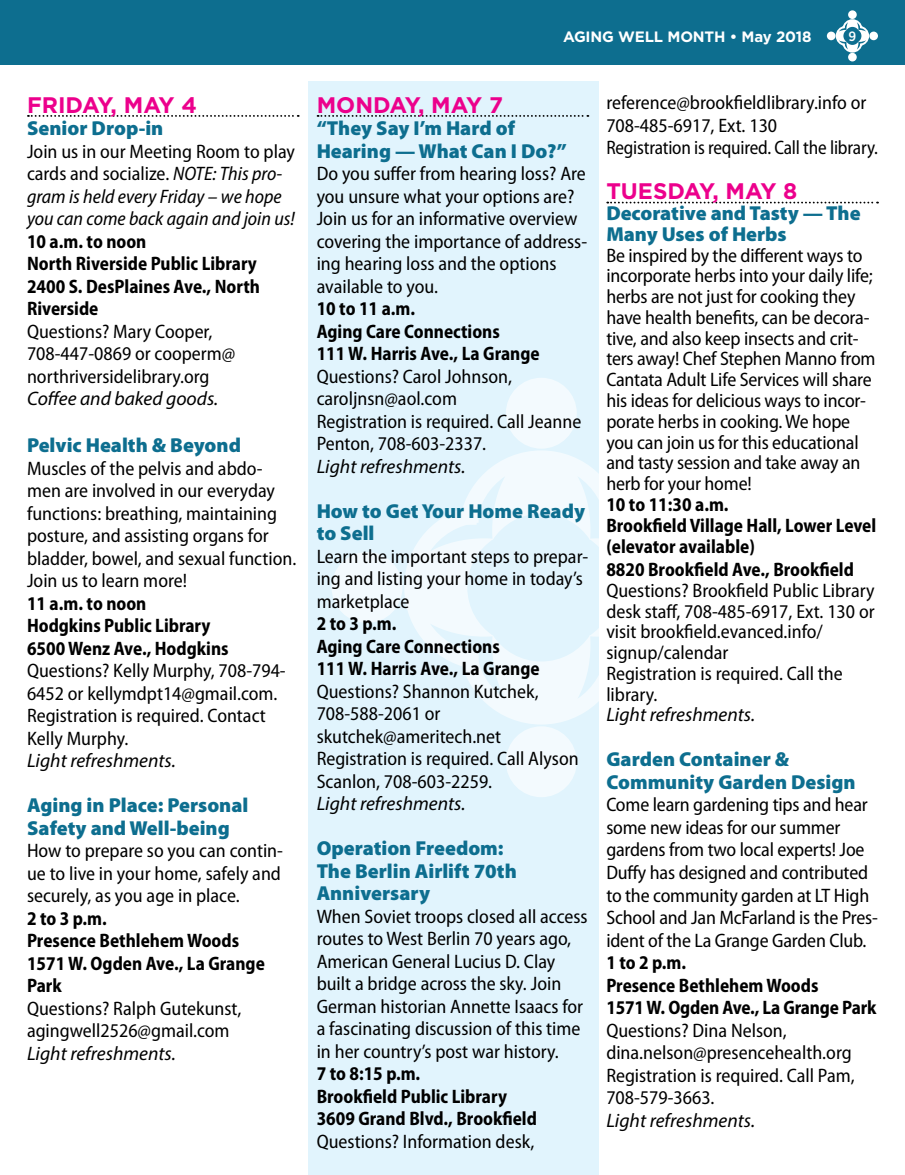
<style>
.page{position:relative;width:905px;height:1175px;background:#fff}
.page>*{position:absolute;margin:0;border:0;box-sizing:border-box;transform-origin:0 0}
.t1{font:700 22.5px "Gotham";color:#ec008c}
.t2{font:900 20.25px/22.5px "Myriad Pro";color:#0d6e8f}
.t3{font:semi-condensed 19.5px/22.5px "Myriad Pro";color:#000}
.t4{font:700 semi-condensed 19.5px/22.5px "Myriad Pro";color:#000;scale:.95 1}
.t5{font:italic 19.5px "Myriad Pro";color:#000}
.t6{font:italic semi-condensed 19.5px/22.5px "Myriad Pro";color:#000}
.t7{font:700 15px "Gotham";letter-spacing:-.01em;color:#fff}
.t8{font:500 13.5px "Gotham Narrow";color:#fff}
.s1{font-style:normal}
</style>
<div class="page">
<div style="left:308px;top:81px;width:290px;height:1093px;background:#e1f4fd"></div>
<div style="left:506px;top:378px;width:70px;height:70px;background:#f3fafe;border-radius:50%"></div>
<div style="left:506px;top:726px;width:70px;height:71px;background:#f3fafe;border-radius:50%"></div>
<div style="left:331px;top:552px;width:71px;height:71px;background:#f3fafe;border-radius:50%"></div>
<svg style="left:404px;top:450px;width:195px;height:274px"></svg>
<div style="left:0;top:0;width:904px;height:64px;background:#0d6e8f"></div>
<div style="left:848px;top:10px;width:8px;height:9px;background:#fff;border-radius:50%"></div>
<div style="left:848px;top:53px;width:8px;height:8px;background:#fff;border-radius:50%"></div>
<div style="left:869px;top:32px;width:9px;height:8px;background:#fff;border-radius:50%"></div>
<div style="left:826px;top:32px;width:9px;height:8px;background:#fff;border-radius:50%"></div>
<svg style="left:835px;top:19px;width:34px;height:34px"></svg>
<svg style="left:28px;top:115px;width:271px;height:2px"></svg>
<svg style="left:317px;top:115px;width:271px;height:2px"></svg>
<svg style="left:607px;top:202px;width:271px;height:1px"></svg>
<p class="t1" style="left:111px;top:90px;width:31px">, MAY</p>
<p class="t1" style="left:181px;top:90px;width:17px">4</p>
<p class="t2" style="left:27px;top:117px;width:138px">Senior Drop-in</p>
<p class="t6" style="left:27px;top:140px;width:269px"><span class="s1">Join us in our Meeting Room to play cards and socialize.</span> NOTE: This pro&shy;gram is held every Friday – we hope you can come back again and join us!</p>
<p class="t4" style="left:27px;top:230px;width:247px">10 a.m. to noon<br>North Riverside Public Library<br>2400 S. DesPlaines Ave., North<br>Riverside</p>
<p class="t3" style="left:27px;top:320px;width:210px">Questions? Mary Cooper,<br>708-447-0869 or cooperm@ northriversidelibrary.org</p>
<p class="t5" style="left:27px;top:386px;width:193px">Coffee and baked goods.</p>
<p class="t2" style="left:27px;top:434px;width:215px">Pelvic Health &amp; Beyond</p>
<p class="t3" style="left:27px;top:457px;width:271px">Muscles of the pelvis and abdo&shy;men are involved in our everyday functions: breathing, maintaining posture, and assisting organs for bladder, bowel, and sexual function.<br>Join us to learn more!</p>
<p class="t4" style="left:27px;top:592px;width:214px">11 a.m. to noon<br>Hodgkins Public Library<br>6500 Wenz Ave., Hodgkins</p>
<p class="t3" style="left:27px;top:659px;width:260px">Questions? Kelly Murphy, 708-794-<br>6452 or kellymdpt14@gmail.com.<br>Registration is required. Contact<br>Kelly Murphy.</p>
<p class="t5" style="left:27px;top:748px;width:150px">Light refreshments.</p>
<p class="t2" style="left:27px;top:794px;width:223px">Aging in Place: Personal<br>Safety and Well-being</p>
<p class="t3" style="left:27px;top:839px;width:257px;text-align:justify">How to prepare so you can contin&shy;ue to live in your home, safely and securely, as you age in place.</p>
<p class="t4" style="left:27px;top:907px;width:252px">2 to 3 p.m.<br>Presence Bethlehem Woods<br>1571 W. Ogden Ave., La Grange<br>Park</p>
<p class="t3" style="left:27px;top:997px;width:216px">Questions? Ralph Gutekunst, agingwell2526@gmail.com</p>
<p class="t5" style="left:27px;top:1041px;width:150px">Light refreshments.</p>
<p class="t1" style="left:27px;top:90px;width:16px">FRIDAY</p>
<p class="t7" style="left:563px;top:26px;width:250px">AGING WELL MONTH • MAY 2018</p>
<p class="t8" style="left:848px;top:27px;width:9px">9</p>
<p class="t1" style="left:316px;top:90px;width:19px">MONDAY</p>
<p class="t1" style="left:418px;top:90px;width:31px">, MAY</p>
<p class="t1" style="left:489px;top:90px;width:15px">7</p>
<p class="t2" style="left:316px;top:117px;width:251px">“They Say I’m Hard of<br>Hearing — What Can I Do?”</p>
<p class="t3" style="left:316px;top:163px;width:272px">Do you suffer from hearing loss? Are you unsure what your options are?<br>Join us for an informative overview covering the importance of address&shy;ing hearing loss and the options available to you.</p>
<p class="t4" style="left:316px;top:297px;width:236px">10 to 11 a.m.<br>Aging Care Connections<br>111 W. Harris Ave., La Grange</p>
<p class="t3" style="left:316px;top:365px;width:266px">Questions? Carol Johnson, caroljnsn@aol.com<br>Registration is required. Call Jeanne<br>Penton, 708-603-2337.</p>
<p class="t5" style="left:316px;top:454px;width:150px">Light refreshments.</p>
<p class="t2" style="left:316px;top:500px;width:270px">How to Get Your Home Ready to Sell</p>
<p class="t3" style="left:316px;top:545px;width:273px">Learn the important steps to prepar&shy;ing and listing your home in today’s marketplace</p>
<p class="t4" style="left:316px;top:612px;width:236px">2 to 3 p.m.<br>Aging Care Connections<br>111 W. Harris Ave., La Grange</p>
<p class="t3" style="left:316px;top:680px;width:263px">Questions? Shannon Kutchek,<br>708-588-2061 or skutchek@ameritech.net<br>Registration is required. Call Alyson<br>Scanlon, 708-603-2259.</p>
<p class="t5" style="left:316px;top:791px;width:150px">Light refreshments.</p>
<p class="t2" style="left:316px;top:837px;width:202px">Operation Freedom:<br>The Berlin Airlift 70th<br>Anniversary</p>
<p class="t3" style="left:316px;top:905px;width:272px">When Soviet troops closed all access routes to West Berlin 70 years ago, American General Lucius D. Clay built a bridge across the sky. Join German historian Annette Isaacs for a fascinating discussion of this time in her country’s post war history.</p>
<p class="t4" style="left:316px;top:1062px;width:233px">7 to 8:15 p.m.<br>Brookfield Public Library<br>3609 Grand Blvd., Brookfield</p>
<p class="t3" style="left:316px;top:1130px;width:219px">Questions? Information desk,</p>
<p class="t3" style="left:606px;top:92px;width:273px">reference@brookfieldlibrary.info or<br>708-485-6917, Ext. 130<br>Registration is required. Call the library.</p>
<p class="t1" style="left:606px;top:176px;width:17px">TUESDAY</p>
<p class="t1" style="left:712px;top:176px;width:31px">, MAY</p>
<p class="t1" style="left:783px;top:176px;width:16px">8</p>
<p class="t2" style="left:606px;top:203px;width:256px;line-height:20.9px">Decorative and Tasty — The<br>Many Uses of Herbs</p>
<p class="t3" style="left:606px;top:245px;width:271px;line-height:20.7px">Be inspired by the different ways to incorporate herbs into your daily life; herbs are not just for cooking they have health benefits, can be decora&shy;tive, and also keep insects and crit&shy;ters away! Chef Stephen Manno from Cantata Adult Life Services will share his ideas for delicious ways to incor&shy;porate herbs in cooking. We hope you can join us for this educational and tasty session and take away an herb for your home!</p>
<p class="t4" style="left:606px;top:494px;width:285px;line-height:20.7px">10 to 11:30 a.m.<br>Brookfield Village Hall, Lower Level (elevator available)</p>
<p class="t4" style="left:606px;top:558px;width:262px">8820 Brookfield Ave., Brookfield</p>
<p class="t3" style="left:606px;top:580px;width:270px;line-height:20.7px">Questions? Brookfield Public Library desk staff, 708-485-6917, Ext. 130 or visit brookfield.evanced.info/ signup/calendar<br>Registration is required. Call the library.</p>
<p class="t5" style="left:606px;top:702px;width:150px">Light refreshments.</p>
<p class="t2" style="left:606px;top:748px;width:251px">Garden Container &amp;<br>Community Garden Design</p>
<p class="t3" style="left:606px;top:794px;width:273px">Come learn gardening tips and hear some new ideas for our summer gardens from two local experts! Joe Duffy has designed and contributed to the community garden at LT High School and Jan McFarland is the Pres&shy;ident of the La Grange Garden Club.</p>
<p class="t4" style="left:606px;top:951px;width:286px">1 to 2 p.m.<br>Presence Bethlehem Woods<br>1571 W. Ogden Ave., La Grange Park</p>
<p class="t3" style="left:606px;top:1019px;width:250px">Questions? Dina Nelson, dina.nelson@presencehealth.org<br>Registration is required. Call Pam,<br>708-579-3663.</p>
<p class="t5" style="left:606px;top:1108px;width:150px">Light refreshments.</p>
</div>
